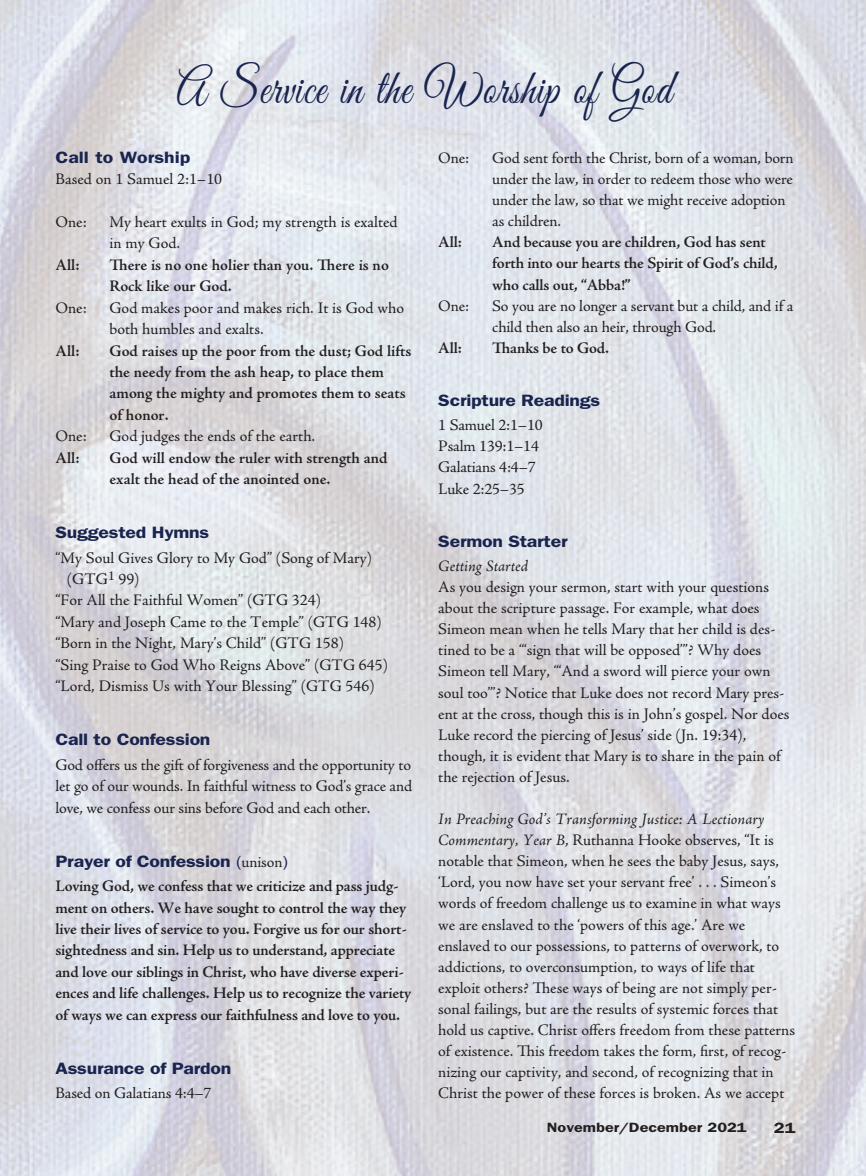
<style>
.page{position:relative;width:866px;height:1176px;background:#fff}
.page>*{position:absolute;margin:0;border:0;box-sizing:border-box;transform-origin:0 0}
.t1{font:50.4px "Great Vibes";letter-spacing:.025em;color:#19244f;scale:.83 1}
.t2{font:600 16.5px "ITC Franklin Gothic Std";letter-spacing:-.01em;color:#19244f;scale:1.18 1}
.t3{font:16.2px/21.1px "Adobe Jenson Pro";color:#231f20}
.t4{font:600 16.2px/21.5px "Adobe Jenson Pro";letter-spacing:-.01em;color:#231f20}
.t5{font:italic 16.2px "Adobe Jenson Pro";color:#231f20}
.t6{font:600 15px "ITC Franklin Gothic Std";color:#231f20;scale:1.2 1}
.t7{font:600 13.5px "ITC Franklin Gothic Std";color:#231f20;scale:1.2 1}
.s1{font-weight:400;font-size:16.2px}
.s2{font-family:"Adobe Jenson Pro";font-weight:400;font-size:16.2px;color:#231f20}
.s3{font-style:italic}
</style>
<div class="page">
<img style="left:0;top:0;width:865px;height:1176px">
<p class="t1" style="left:176px;top:57px;width:598px">A Service in the Worship of God</p>
<p class="t2" style="left:55px;top:151px;width:116px">Call to Worship</p>
<p class="t3" style="left:55px;top:170px;width:168px">Based on 1 Samuel 2:1–10</p>
<p class="t3" style="left:55px;top:213px;width:33px">One:</p>
<p class="t3" style="left:109px;top:213px;width:290px">My heart exults in God; my strength is exalted in my God.</p>
<p class="t4" style="left:55px;top:256px;width:26px">All:</p>
<p class="t4" style="left:109px;top:256px;width:281px">There is no one holier than you. There is no<br>Rock like our God.</p>
<p class="t3" style="left:55px;top:299px;width:33px">One:</p>
<p class="t3" style="left:109px;top:298px;width:296px">God makes poor and makes rich. It is God who both humbles and exalts.</p>
<p class="t4" style="left:55px;top:341px;width:26px">All:</p>
<p class="t4" style="left:109px;top:341px;width:303px">God raises up the poor from the dust; God lifts the needy from the ash heap, to place them among the mighty and promotes them to seats of honor.</p>
<p class="t3" style="left:55px;top:427px;width:33px">One:</p>
<p class="t3" style="left:109px;top:427px;width:207px">God judges the ends of the earth.</p>
<p class="t4" style="left:55px;top:448px;width:26px">All:</p>
<p class="t4" style="left:109px;top:448px;width:279px">God will endow the ruler with strength and exalt the head of the anointed one.</p>
<p class="t2" style="left:55px;top:527px;width:132px">Suggested Hymns</p>
<p class="t3" style="left:67px;top:548px;width:307px;text-indent:-11px">“My Soul Gives Glory to My God” (Song of Mary) (GTG<sup>1</sup> 99)</p>
<p class="t3" style="left:55px;top:591px;width:267px">“For All the Faithful Women” (GTG 324)</p>
<p class="t3" style="left:55px;top:613px;width:328px">“Mary and Joseph Came to the Temple” (GTG 148)</p>
<p class="t3" style="left:55px;top:634px;width:290px">“Born in the Night, Mary’s Child” (GTG 158)</p>
<p class="t3" style="left:55px;top:655px;width:334px">“Sing Praise to God Who Reigns Above” (GTG 645)</p>
<p class="t3" style="left:55px;top:677px;width:321px">“Lord, Dismiss Us with Your Blessing” (GTG 546)</p>
<p class="t2" style="left:55px;top:734px;width:133px">Call to Confession</p>
<p class="t3" style="left:55px;top:755px;width:358px;text-align:justify">God offers us the gift of forgiveness and the opportunity to let go of our wounds. In faithful witness to God’s grace and love, we confess our sins before God and each other.</p>
<p class="t2" style="left:55px;top:855px;width:199px">Prayer of Confession <span class="s1">(</span><span class="s2">unison</span><span class="s1">)</span></p>
<p class="t4" style="left:55px;top:877px;width:357px">Loving God, we confess that we criticize and pass judg&shy;ment on others. We have sought to control the way they live their lives of service to you. Forgive us for our short&shy;sightedness and sin. Help us to understand, appreciate and love our siblings in Christ, who have diverse experi&shy;ences and life challenges. Help us to recognize the variety of ways we can express our faithfulness and love to you.</p>
<p class="t2" style="left:55px;top:1062px;width:150px">Assurance of Pardon</p>
<p class="t3" style="left:55px;top:1084px;width:157px">Based on Galatians 4:4–7</p>
<p class="t3" style="left:438px;top:149px;width:32px">One:</p>
<p class="t3" style="left:492px;top:149px;width:303px">God sent forth the Christ, born of a woman, born under the law, in order to redeem those who were under the law, so that we might receive adoption as children.</p>
<p class="t4" style="left:438px;top:233px;width:25px">All:</p>
<p class="t4" style="left:492px;top:233px;width:287px">And because you are children, God has sent forth into our hearts the Spirit of God’s child, who calls out, “Abba!”</p>
<p class="t3" style="left:438px;top:296px;width:32px">One:</p>
<p class="t3" style="left:492px;top:296px;width:302px">So you are no longer a servant but a child, and if a child then also an heir, through God.</p>
<p class="t4" style="left:438px;top:338px;width:25px">All:</p>
<p class="t4" style="left:492px;top:338px;width:118px">Thanks be to God.</p>
<p class="t2" style="left:438px;top:395px;width:139px">Scripture Readings</p>
<p class="t3" style="left:438px;top:416px;width:106px">1 Samuel 2:1–10</p>
<p class="t3" style="left:438px;top:437px;width:102px">Psalm 139:1–14</p>
<p class="t3" style="left:438px;top:458px;width:99px">Galatians 4:4–7</p>
<p class="t3" style="left:438px;top:479px;width:88px">Luke 2:25–35</p>
<p class="t2" style="left:438px;top:535px;width:111px">Sermon Starter</p>
<p class="t5" style="left:438px;top:559px;width:91px">Getting Started</p>
<p class="t3" style="left:438px;top:578px;width:352px">As you design your sermon, start with your questions about the scripture passage. For example, what does Simeon mean when he tells Mary that her child is des&shy;tined to be a “‘sign that will be opposed’”? Why does Simeon tell Mary, “‘And a sword will pierce your own soul too’”? Notice that Luke does not record Mary pres&shy;ent at the cross, though this is in John’s gospel. Nor does Luke record the piercing of Jesus’ side (Jn. 19:34), though, it is evident that Mary is to share in the pain of the rejection of Jesus.</p>
<p class="t3" style="left:438px;top:810px;width:358px"><span class="s3">In Preaching God’s Transforming Justice: A Lectionary Commentary, Year B</span>, Ruthanna Hooke observes, “It is notable that Simeon, when he sees the baby Jesus, says, ‘Lord, you now have set your servant free’ . . . Simeon’s words of freedom challenge us to examine in what ways we are enslaved to the ‘powers of this age.’ Are we enslaved to our possessions, to patterns of overwork, to addictions, to overconsumption, to ways of life that exploit others? These ways of being are not simply per&shy;sonal failings, but are the results of systemic forces that hold us captive. Christ offers freedom from these patterns of existence. This freedom takes the form, first, of recog&shy;nizing our captivity, and second, of recognizing that in Christ the power of these forces is broken. As we accept</p>
<p class="t7" style="left:547px;top:1122px;width:168px">November/December 2021</p>
<p class="t6" style="left:773px;top:1122px;width:19px">21</p>
</div>
